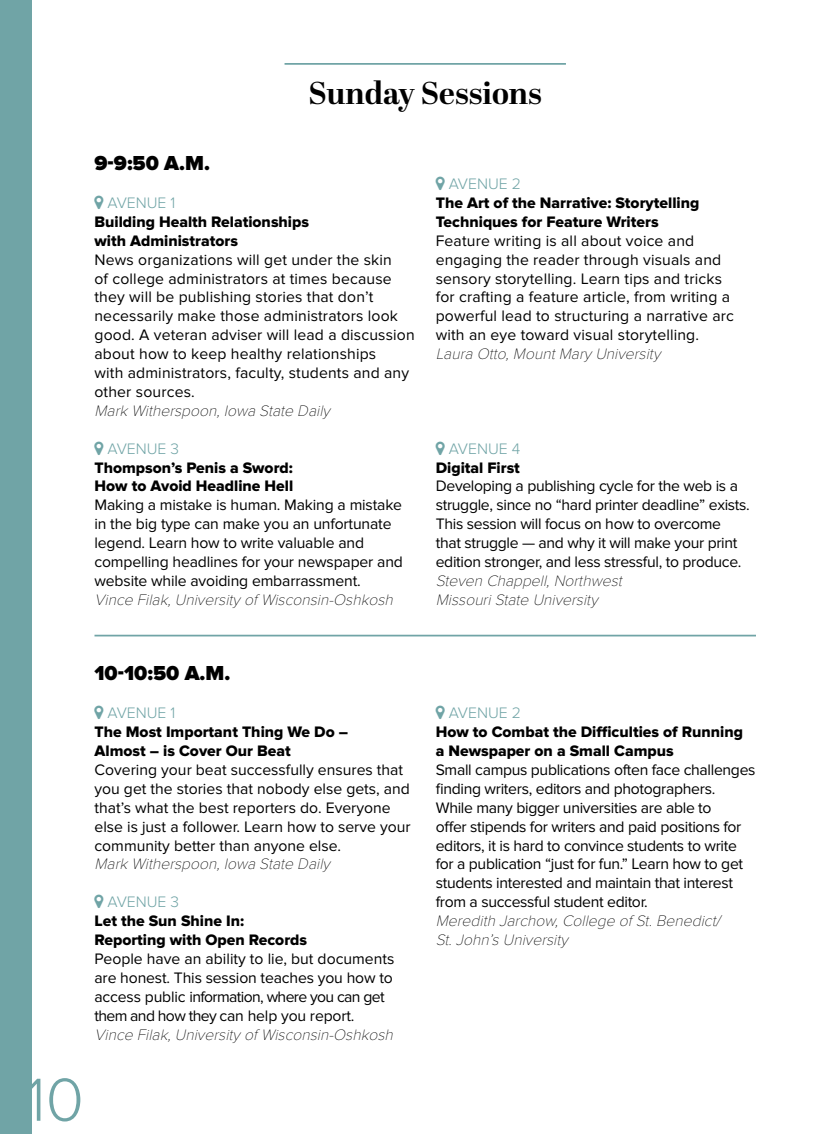
<style>
.page{position:relative;width:819px;height:1134px;background:#fff}
.page>*{position:absolute;margin:0;border:0;box-sizing:border-box;transform-origin:0 0}
.t1{font:300 63px "Proxima Nova";color:#70a4a6}
.t2{font:700 31.5px "Abril Display";color:#000}
.t3{font:900 21px "Proxima Nova";color:#000}
.t4{font:15.75px/18.9px "Proxima Nova";letter-spacing:-.01em;color:#000}
.t5{font:15.75px/18.9px "Proxima Nova";letter-spacing:.01em;color:#000}
.t6{font:15.75px/18.9px "Proxima Nova Extrabld";color:#000}
.t7{font:italic 100 15.75px/18.9px "Proxima Nova T";color:#000}
.t8{font:300 15.75px "Proxima Nova";color:#70a4a6}
</style>
<div class="page">
<div style="left:0;top:0;width:32px;height:1134px;background:#70a4a6"></div>
<hr style="left:94px;top:635px;width:662px;height:1px;background:#70a4a6">
<hr style="left:285px;top:63px;width:281px;height:2px;background:#70a4a6">
<h2 class="t2" style="left:308px;top:71px;width:235px">Sunday Sessions</h2>
<h3 class="t3" style="left:94px;top:151px;width:117px">9-9:50 A.M.</h3>
<p class="t8" style="left:107px;top:194px;width:69px">AVENUE 1</p>
<p class="t6" style="left:94px;top:213px;width:216px">Building Health Relationships with Administrators</p>
<p class="t5" style="left:94px;top:250px;width:322px">News organizations will get under the skin<br>of college administrators at times because they will be publishing stories that don’t necessarily make those administrators look good. A veteran adviser will lead a discussion about how to keep healthy relationships<br>with administrators, faculty, students and any other sources.</p>
<p class="t7" style="left:94px;top:401px;width:241px">Mark Witherspoon,Iowa State Daily</p>
<p class="t8" style="left:107px;top:439px;width:73px">AVENUE 3</p>
<p class="t6" style="left:94px;top:458px;width:200px">Thompson’s Penis a Sword:<br>How to Avoid Headline Hell</p>
<p class="t4" style="left:94px;top:496px;width:310px">Making a mistake is human. Making a mistake in the big type can make you an unfortunate legend. Learn how to write valuable and compelling headlines for your newspaper and website while avoiding embarrassment.</p>
<p class="t7" style="left:94px;top:590px;width:304px">Vince Filak,University of Wisconsin-Oshkosh</p>
<p class="t8" style="left:449px;top:175px;width:74px">AVENUE 2</p>
<p class="t6" style="left:436px;top:194px;width:265px">The Art of the Narrative: Storytelling<br>Techniques for Feature Writers</p>
<p class="t5" style="left:436px;top:231px;width:300px">Feature writing is all about voice and engaging the reader through visuals and sensory storytelling. Learn tips and tricks for crafting a feature article, from writing a powerful lead to structuring a narrative arc with an eye toward visual storytelling.</p>
<p class="t7" style="left:436px;top:345px;width:230px">Laura Otto,MountMary University</p>
<p class="t8" style="left:449px;top:439px;width:73px">AVENUE 4</p>
<p class="t6" style="left:436px;top:458px;width:86px">Digital First</p>
<p class="t4" style="left:436px;top:477px;width:316px">Developing a publishing cycle for the web is a struggle, since no “hard printer deadline” exists.<br>This session will focus on how to overcome that struggle — and why it will make your print edition stronger, and less stressful, to produce.</p>
<p class="t7" style="left:436px;top:571px;width:192px">Steven Chappell,Northwest<br>MissouriState University</p>
<h3 class="t3" style="left:94px;top:661px;width:137px">10-10:50 A.M.</h3>
<p class="t8" style="left:107px;top:704px;width:69px">AVENUE 1</p>
<p class="t6" style="left:95px;top:723px;width:255px">The Most Important Thing We Do –<br>Almost – is Cover Our Beat</p>
<p class="t4" style="left:95px;top:760px;width:318px">Covering your beat successfully ensures that you get the stories that nobody else gets, and that’s what the best reporters do. Everyone else is just a follower. Learn how to serve your community better than anyone else.</p>
<p class="t7" style="left:94px;top:855px;width:241px">Mark Witherspoon,Iowa State Daily</p>
<p class="t8" style="left:107px;top:893px;width:73px">AVENUE 3</p>
<p class="t6" style="left:94px;top:912px;width:214px">Let the Sun Shine In:<br>Reporting with Open Records</p>
<p class="t4" style="left:94px;top:949px;width:301px">People have an ability to lie, but documents are honest. This session teaches you how to access public information, where you can get them and how they can help you report.</p>
<p class="t7" style="left:94px;top:1025px;width:304px">Vince Filak,University of Wisconsin-Oshkosh</p>
<h1 class="t1" style="left:26px;top:1064px;width:59px">10</h1>
<p class="t8" style="left:449px;top:704px;width:74px">AVENUE 2</p>
<p class="t6" style="left:436px;top:723px;width:309px">How to Combat the Difficulties of Running a Newspaper on a Small Campus</p>
<p class="t4" style="left:436px;top:760px;width:321px">Small campus publications often face challenges finding writers, editors and photographers.<br>While many bigger universities are able to<br>offer stipends for writers and paid positions for editors, it is hard to convince students to write for a publication “just for fun.” Learn how to get students interested and maintain that interest from a successful student editor.</p>
<p class="t7" style="left:436px;top:912px;width:290px">Meredith Jarchow,College of St.Benedict/<br>St.John’sUniversity</p>
</div>
